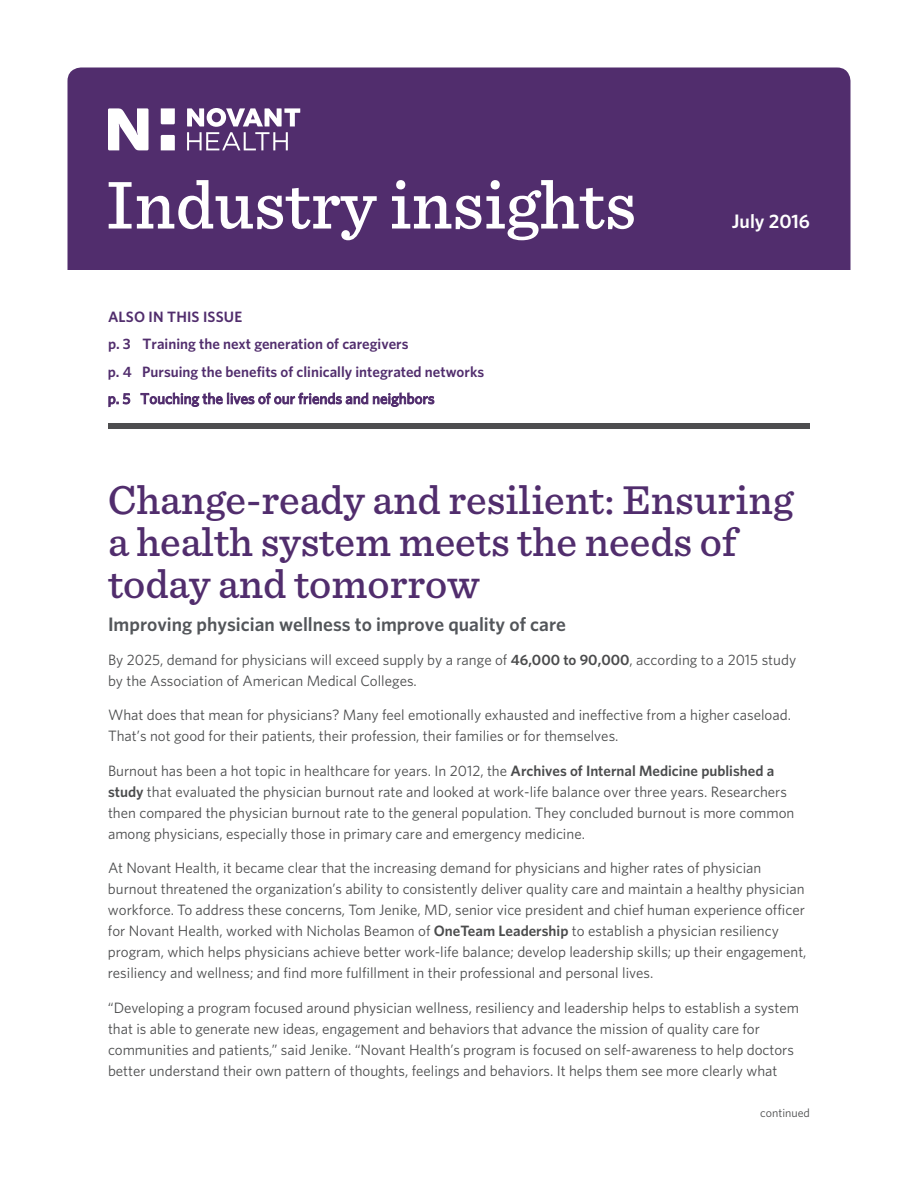
<style>
.page{position:relative;width:918px;height:1188px;background:#fff}
.page>*{position:absolute;margin:0;border:0;box-sizing:border-box;transform-origin:0 0}
.t1{font:500 70.5px "Sentinel";color:#fff}
.t2{font:500 42px/42px "Sentinel";color:#512d6d}
.t3{font:600 19.5px "Whitney";color:#53565a}
.t4{font:600 19.5px "Whitney";color:#fff}
.t5{font:15px/21px "Whitney";color:#4b4c4d}
.t6{font:600 15px/27.2px "Whitney";color:#512d6d}
.t7{font:12px "Whitney";color:#4b4c4d}
.s1{font-weight:500}
.s2{font-weight:600}
</style>
<div class="page">
<div style="left:68px;top:68px;width:782px;height:202px;background:#512d6d"></div>
<svg style="left:187px;top:108px;width:113px;height:42px"></svg>
<svg style="left:108px;top:108px;width:41px;height:42px"></svg>
<svg style="left:161px;top:108px;width:14px;height:16px"></svg>
<svg style="left:161px;top:135px;width:14px;height:15px"></svg>
<div style="left:108px;top:423px;width:702px;height:6px;background:#4d4d4f"></div>
<p class="t1" style="left:106px;top:151px;width:532px">Industry insights</p>
<p class="t6" style="left:108px;top:303px;width:378px">ALSO IN THIS ISSUE<br>p. 3 Training the next generation of caregivers<br>p. 4 Pursuing the benefits of clinically integrated networks <span class="s1">p. 5 Touching the lives of our friends and neighbors</span></p>
<p class="t4" style="left:732px;top:209px;width:80px">July 2016</p>
<p class="t2" style="left:108px;top:477px;width:687px">Change-ready and resilient: Ensuring a health system meets the needs of today and tomorrow</p>
<p class="t3" style="left:108px;top:612px;width:460px">Improving physician wellness to improve quality of care</p>
<p class="t5" style="left:108px;top:649px;width:690px">By 2025, demand for physicians will exceed supply by a range of <span class="s2">46,000 to 90,000</span>, according to a 2015 study by the Association of American Medical Colleges.</p>
<p class="t5" style="left:108px;top:704px;width:685px">What does that mean for physicians? Many feel emotionally exhausted and ineffective from a higher caseload.<br>That’s not good for their patients, their profession, their families or for themselves.</p>
<p class="t5" style="left:108px;top:760px;width:688px">Burnout has been a hot topic in healthcare for years. In 2012, the <span class="s2">Archives of Internal Medicine published a study</span> that evaluated the physician burnout rate and looked at work-life balance over three years. Researchers then compared the physician burnout rate to the general population. They concluded burnout is more common among physicians, especially those in primary care and emergency medicine.</p>
<p class="t5" style="left:108px;top:857px;width:700px">At Novant Health, it became clear that the increasing demand for physicians and higher rates of physician burnout threatened the organization’s ability to consistently deliver quality care and maintain a healthy physician workforce. To address these concerns, Tom Jenike, MD, senior vice president and chief human experience officer for Novant Health, worked with Nicholas Beamon of <span class="s2">OneTeam Leadership</span> to establish a physician resiliency program, which helps physicians achieve better work-life balance; develop leadership skills; up their engagement, resiliency and wellness; and find more fulfillment in their professional and personal lives.</p>
<p class="t5" style="left:108px;top:997px;width:693px">“Developing a program focused around physician wellness, resiliency and leadership helps to establish a system that is able to generate new ideas, engagement and behaviors that advance the mission of quality care for communities and patients,” said Jenike. “Novant Health’s program is focused on self-awareness to help doctors better understand their own pattern of thoughts, feelings and behaviors. It helps them see more clearly what</p>
<p class="t7" style="left:760px;top:1104px;width:51px">continued</p>
</div>
